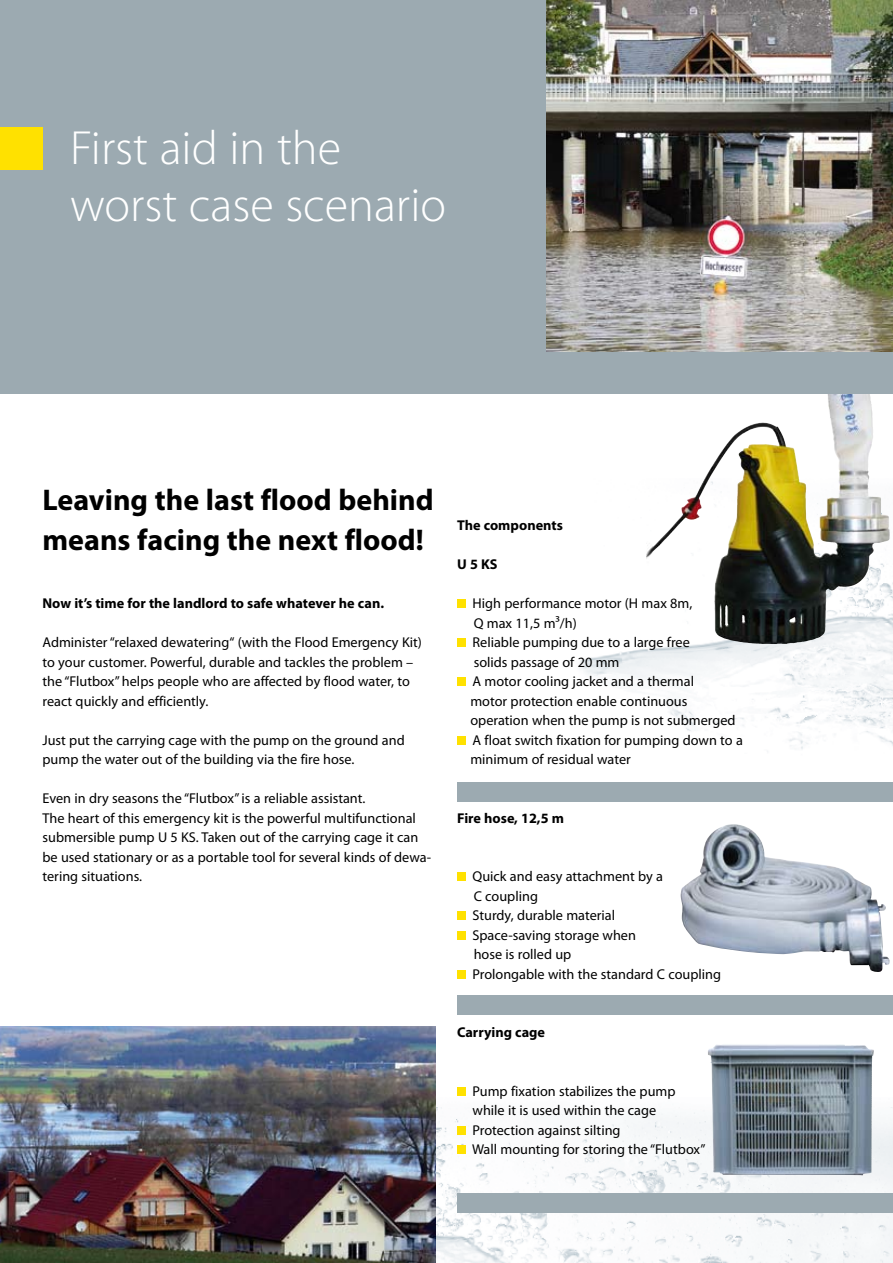
<style>
.page{position:relative;width:893px;height:1263px;background:#fff}
.page>*{position:absolute;margin:0;border:0;box-sizing:border-box;transform-origin:0 0}
.t1{font:300 48.15px/57px "Myriad Pro";color:#fff}
.t2{font:700 30px/40.5px "Myriad Pro";color:#000}
.t3{font:14.25px/19.5px "Myriad Pro";color:#000}
.t4{font:700 14.25px "Myriad Pro";color:#000}
</style>
<div class="page">
<img style="left:579px;top:394px;width:314px;height:358px">
<img style="left:819px;top:394px;width:21px;height:148px">
<img style="left:123px;top:1026px;width:770px;height:237px">
<div style="left:0;top:0;width:893px;height:394px;background:#9caab1"></div>
<div style="left:0;top:128px;width:42px;height:42px;background:#ffe100"></div>
<img style="left:0;top:1027px;width:436px;height:236px">
<img style="left:546px;top:0;width:347px;height:351px">
<div style="left:457px;top:1193px;width:436px;height:20px;background:#9caab1"></div>
<img style="left:708px;top:1043px;width:164px;height:132px">
<div style="left:457px;top:782px;width:436px;height:20px;background:#9caab1"></div>
<div style="left:457px;top:996px;width:436px;height:19px;background:#9caab1"></div>
<img style="left:681px;top:824px;width:209px;height:148px">
<div style="left:457px;top:599px;width:9px;height:9px;background:#ffe100"></div>
<div style="left:457px;top:638px;width:9px;height:9px;background:#ffe100"></div>
<div style="left:457px;top:677px;width:9px;height:9px;background:#ffe100"></div>
<div style="left:457px;top:736px;width:9px;height:9px;background:#ffe100"></div>
<div style="left:457px;top:872px;width:9px;height:9px;background:#ffe100"></div>
<div style="left:457px;top:911px;width:9px;height:9px;background:#ffe100"></div>
<div style="left:457px;top:931px;width:9px;height:9px;background:#ffe100"></div>
<div style="left:457px;top:970px;width:9px;height:9px;background:#ffe100"></div>
<div style="left:457px;top:1087px;width:9px;height:9px;background:#ffe100"></div>
<div style="left:457px;top:1126px;width:9px;height:9px;background:#ffe100"></div>
<div style="left:457px;top:1145px;width:9px;height:9px;background:#ffe100"></div>
<h1 class="t1" style="left:70px;top:119px;width:377px">First aid in the worst case scenario</h1>
<h2 class="t2" style="left:43px;top:478px;width:393px">Leaving the last flood behind means facing the next flood!</h2>
<p class="t4" style="left:43px;top:594px;width:343px">Now it’s time for the landlord to safe whatever he can.</p>
<p class="t3" style="left:43px;top:632px;width:381px">Administer “relaxed dewatering“ (with the Flood Emergency Kit) to your customer. Powerful, durable and tackles the problem – the “Flutbox” helps people who are affected by flood water, to react quickly and efficiently.</p>
<p class="t3" style="left:43px;top:730px;width:364px">Just put the carrying cage with the pump on the ground and pump the water out of the building via the fire hose.</p>
<p class="t3" style="left:43px;top:788px;width:390px">Even in dry seasons the “Flutbox” is a reliable assistant.<br>The heart of this emergency kit is the powerful multifunctional submersible pump U 5 KS. Taken out of the carrying cage it can be used stationary or as a portable tool for several kinds of dewa&shy;tering situations.</p>
<p class="t4" style="left:457px;top:516px;width:107px">The components</p>
<p class="t4" style="left:457px;top:555px;width:42px">U 5 KS</p>
<p class="t3" style="left:470px;top:593px;width:274px">High performance motor (H max 8m,<br>Q max 11,5 m3/h)<br>Reliable pumping due to a large free<br>solids passage of 20 mm<br>A motor cooling jacket and a thermal<br>motor protection enable continuous operation when the pump is not submerged<br>A float switch fixation for pumping down to a minimum of residual water</p>
<p class="t4" style="left:457px;top:808px;width:108px">Fire hose, 12,5 m</p>
<p class="t3" style="left:472px;top:866px;width:250px">Quick and easy attachment by a<br>C coupling<br>Sturdy, durable material<br>Space-saving storage when<br>hose is rolled up<br>Prolongable with the standard C coupling</p>
<p class="t4" style="left:457px;top:1023px;width:90px">Carrying cage</p>
<p class="t3" style="left:472px;top:1081px;width:235px">Pump fixation stabilizes the pump while it is used within the cage Protection against silting<br>Wall mounting for storing the “Flutbox”</p>
</div>
